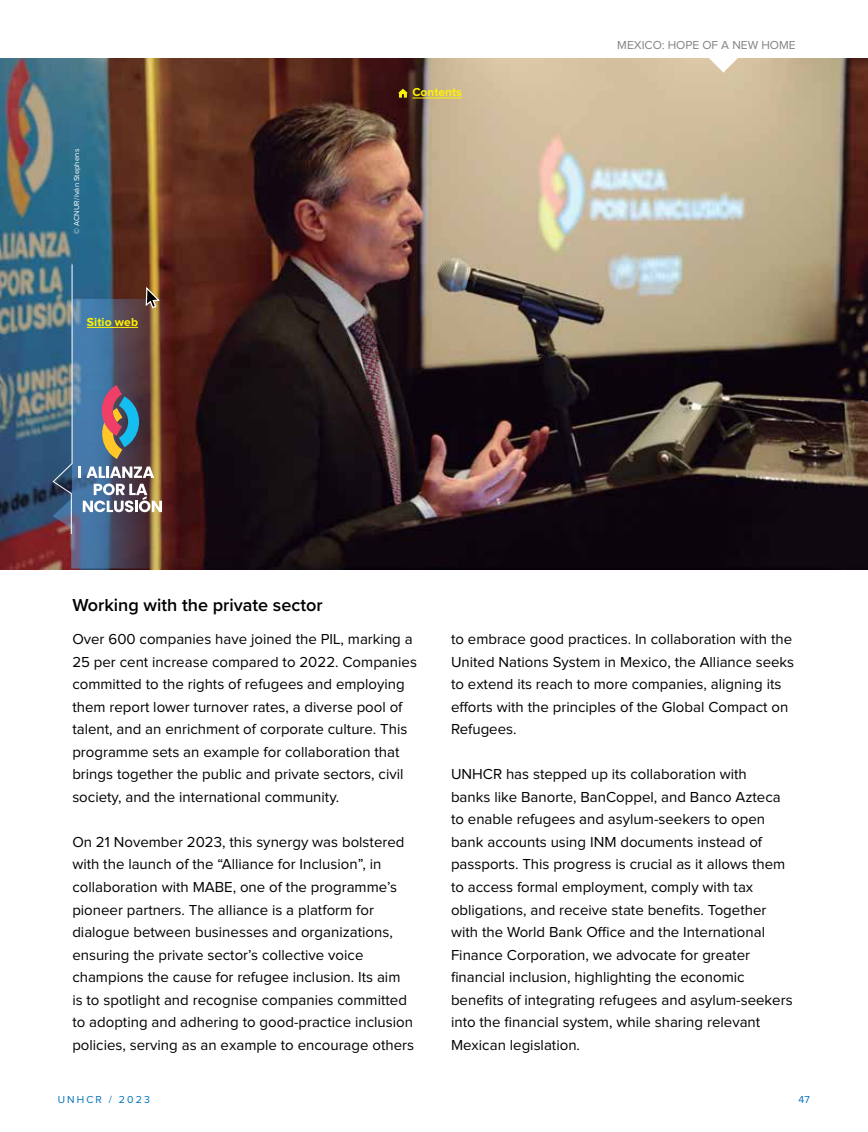
<style>
.page{position:relative;width:868px;height:1132px;background:#fff}
.page>*{position:absolute;margin:0;border:0;box-sizing:border-box;transform-origin:0 0}
.t1{font:600 18px "Proxima Nova";color:#000}
.t2{font:15px/22.5px "Proxima Nova";color:#000}
.t3{font:12px "Proxima Nova";color:#808285}
.t4{font:700 12px "Proxima Nova";color:#fff200}
.t5{font:10.5px "Proxima Nova";letter-spacing:.2em;color:#0072bc}
.t6{font:7.5px "Proxima Nova";letter-spacing:.025em;color:#fff}
</style>
<div class="page">
<img style="left:0;top:58px;width:867px;height:511px">
<svg style="left:58px;top:58px;width:754px;height:16px;background:#997f69"></svg>
<img style="left:52px;top:263px;width:144px;height:305px">
<hr style="left:412px;top:98px;width:50px;height:1px;background:#fff200">
<svg style="left:398px;top:89px;width:10px;height:8px"></svg>
<p class="t6" style="left:73px;top:234px;width:86px;rotate:-90deg">© ACNUR/Iván Stephens</p>
<p class="t4" style="left:87px;top:316px;width:53px">Sitio web</p>
<p class="t4" style="left:412px;top:87px;width:51px">Contents</p>
<p class="t1" style="left:72px;top:591px;width:252px">Working with the private sector</p>
<p class="t3" style="left:617px;top:39px;width:180px">MEXICO: HOPE OF A NEW HOME</p>
<p class="t2" style="left:72px;top:628px;width:346px">Over 600 companies have joined the PIL, marking a 25 per cent increase compared to 2022. Companies committed to the rights of refugees and employing them report lower turnover rates, a diverse pool of talent, and an enrichment of corporate culture. This programme sets an example for collaboration that brings together the public and private sectors, civil society, and the international community.</p>
<p class="t2" style="left:72px;top:831px;width:343px">On 21 November 2023, this synergy was bolstered with the launch of the “Alliance for Inclusion”, in collaboration with MABE, one of the programme’s pioneer partners. The alliance is a platform for dialogue between businesses and organizations, ensuring the private sector’s collective voice champions the cause for refugee inclusion. Its aim is to spotlight and recognise companies committed to adopting and adhering to good-practice inclusion policies, serving as an example to encourage others</p>
<p class="t2" style="left:451px;top:628px;width:345px">to embrace good practices. In collaboration with the United Nations System in Mexico, the Alliance seeks to extend its reach to more companies, aligning its efforts with the principles of the Global Compact on Refugees.</p>
<p class="t2" style="left:451px;top:763px;width:343px">UNHCR has stepped up its collaboration with<br>banks like Banorte, BanCoppel, and Banco Azteca to enable refugees and asylum-seekers to open bank accounts using INM documents instead of passports. This progress is crucial as it allows them to access formal employment, comply with tax obligations, and receive state benefits. Together with the World Bank Office and the International Finance Corporation, we advocate for greater financial inclusion, highlighting the economic benefits of integrating refugees and asylum-seekers into the financial system, while sharing relevant Mexican legislation.</p>
<p class="t5" style="left:58px;top:1094px;width:94px">UNHCR / 2023</p>
<p class="t5" style="left:798px;top:1094px;width:13px">47</p>
</div>
